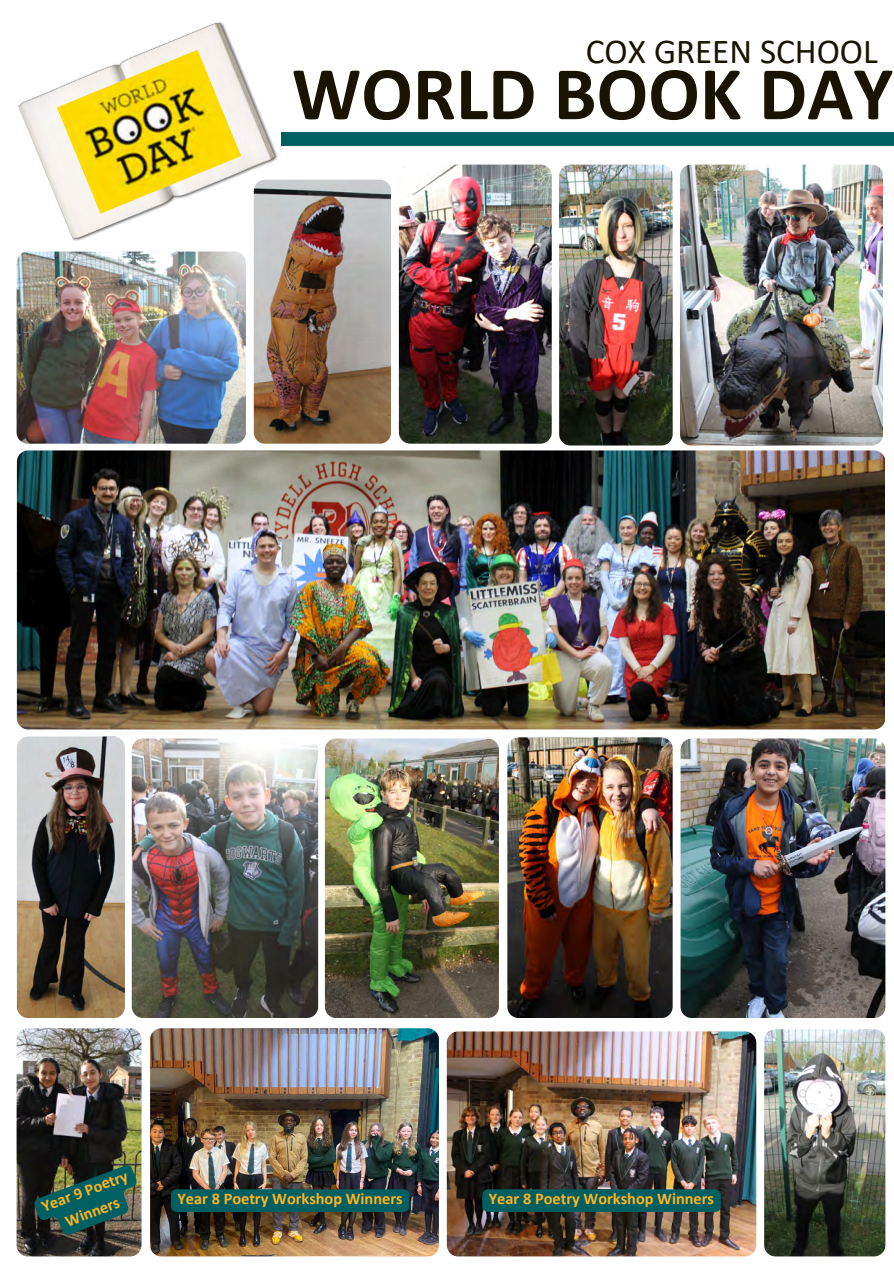
<style>
.page{position:relative;width:894px;height:1264px;background:#fff}
.page>*{position:absolute;margin:0;border:0;box-sizing:border-box;transform-origin:0 0}
.t1{font:700 76.5px "Calibri";color:#181400}
.t2{font:35.1px "Calibri";color:#181400}
.t3{font:700 16.35px/22.2px "Calibri";color:#ffb222;text-align:center}
</style>
<div class="page">
<div style="left:281px;top:132px;width:612px;height:14px;background:#005f61"></div>
<img style="left:18px;top:22px;width:263px;height:223px">
<img style="left:57px;top:50px;width:184px;height:164px">
<img style="left:17px;top:1028px;width:124px;height:227px;border-radius:11px">
<img style="left:325px;top:738px;width:174px;height:279px;border-radius:11px">
<img style="left:507px;top:737px;width:165px;height:280px;border-radius:11px">
<img style="left:399px;top:165px;width:152px;height:278px;border-radius:11px">
<img style="left:132px;top:738px;width:186px;height:279px;border-radius:11px">
<img style="left:680px;top:738px;width:204px;height:279px;border-radius:11px">
<img style="left:254px;top:180px;width:137px;height:263px;border-radius:11px">
<img style="left:679px;top:165px;width:203px;height:280px;border-radius:11px">
<img style="left:17px;top:736px;width:108px;height:281px;border-radius:11px">
<img style="left:17px;top:251px;width:229px;height:192px;border-radius:11px">
<img style="left:559px;top:165px;width:113px;height:280px;border-radius:11px">
<img style="left:17px;top:450px;width:867px;height:279px;border-radius:11px">
<img style="left:764px;top:1029px;width:121px;height:227px;border-radius:11px">
<img style="left:446px;top:1031px;width:310px;height:225px;border-radius:11px">
<img style="left:150px;top:1028px;width:289px;height:228px;border-radius:11px">
<img style="left:33px;top:1163px;width:109px;height:79px">
<div style="left:171px;top:1189px;width:238px;height:22px;background:#005f61"></div>
<div style="left:482px;top:1189px;width:238px;height:22px;background:#005f61"></div>
<p class="t2" style="left:585px;top:37px;width:293px">COX GREEN SCHOOL</p>
<p class="t1" style="left:292px;top:62px;width:602px">WORLD BOOK DAY</p>
<h2 class="t3" style="left:39px;top:1197px;width:92px;rotate:-21deg">Year 9 Poetry<br>Winners</h2>
<h1 class="t3" style="left:177px;top:1188px;width:226px">Year 8 Poetry Workshop Winners</h1>
<p class="t3" style="left:488px;top:1188px;width:226px">Year 8 Poetry Workshop Winners</p>
</div>
